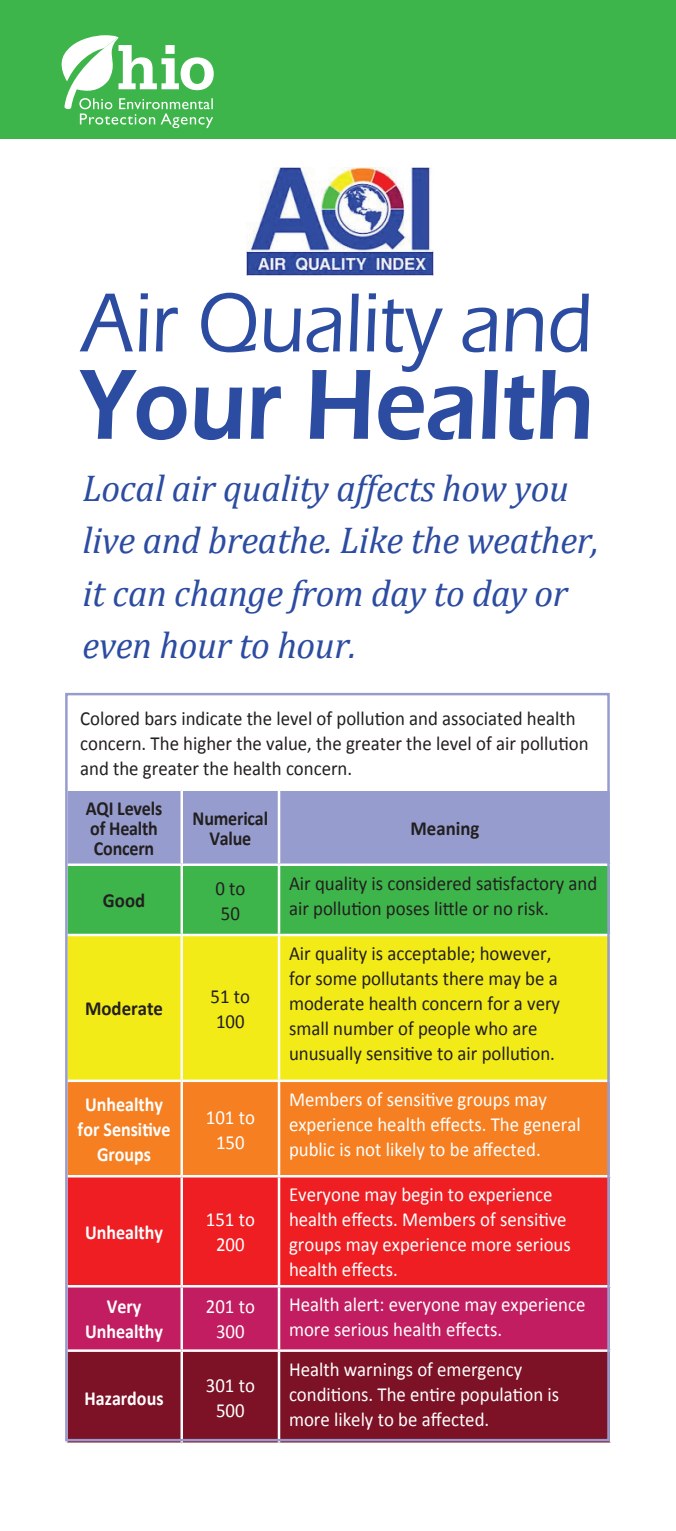
<style>
.page{position:relative;width:676px;height:1531px;background:#fff}
.page>*{position:absolute;margin:0;border:0;box-sizing:border-box;transform-origin:0 0}
.t1{font:600 103.25px "Eras ITC";color:#2c4ca1;scale:.88 1}
.t2{font:500 86.75px "Eras ITC";color:#2c4ca1;scale:.88 1}
.t3{font:italic 37.5px/52.5px "Cambria";letter-spacing:-.01em;color:#2c4ca1}
.t4{font:20px/25px "Calibri";color:#231f20;scale:.94 1}
.t5{font:20px/25px "Calibri";color:#fff;text-align:center;scale:.94 1}
.t6{font:700 20px/25px "Calibri";color:#fff;text-align:center;scale:.9 1}
.t7{font:700 20px/20px "Calibri";letter-spacing:-.01em;color:#231f20;scale:.9 1}
.t8{font:700 20px "Calibri";letter-spacing:-.01em;color:#231f20;scale:.94 1}
</style>
<div class="page">
<div style="left:0;top:0;width:676px;height:139px;background:#3db54a"></div>
<svg style="left:61px;top:35px;width:153px;height:93px"></svg>
<img style="left:246px;top:167px;width:187px;height:108px">
<svg style="left:68px;top:791px;width:538px;height:142px;background:#6ba88e"></svg>
<div style="left:68px;top:936px;width:538px;height:143px;background:#f2eb17"></div>
<div style="left:68px;top:1082px;width:538px;height:93px;background:#f57f21"></div>
<div style="left:68px;top:1177px;width:538px;height:108px;background:#ee1e23"></div>
<div style="left:68px;top:1287px;width:538px;height:62px;background:#c21d60"></div>
<div style="left:68px;top:1352px;width:541px;height:90px;background:#7d1125"></div>
<hr style="left:180px;top:791px;width:3px;height:72px;background:#fff">
<hr style="left:278px;top:791px;width:2px;height:72px;background:#fff">
<hr style="left:180px;top:866px;width:3px;height:67px;background:#fff">
<hr style="left:278px;top:866px;width:2px;height:67px;background:#fff">
<hr style="left:180px;top:936px;width:3px;height:143px;background:#fff">
<hr style="left:278px;top:936px;width:2px;height:143px;background:#fff">
<hr style="left:180px;top:1082px;width:3px;height:93px;background:#fff">
<hr style="left:278px;top:1082px;width:2px;height:93px;background:#fff">
<hr style="left:180px;top:1177px;width:3px;height:108px;background:#fff">
<hr style="left:278px;top:1177px;width:2px;height:108px;background:#fff">
<hr style="left:180px;top:1287px;width:3px;height:62px;background:#fff">
<hr style="left:278px;top:1287px;width:2px;height:62px;background:#fff">
<hr style="left:180px;top:1352px;width:3px;height:90px;background:#fff">
<hr style="left:278px;top:1352px;width:2px;height:90px;background:#fff">
<hr style="left:65px;top:863px;width:117px;height:3px;background:#fff">
<hr style="left:182px;top:863px;width:97px;height:3px;background:#fff">
<hr style="left:279px;top:863px;width:333px;height:3px;background:#fff">
<h2 class="t2" style="left:81px;top:274px;width:582px">Air Quality and</h2>
<h1 class="t1" style="left:80px;top:346px;width:585px">Your Health</h1>
<h3 class="t3" style="left:83px;top:460px;width:517px">Local air quality affects how you live and breathe. Like the weather, it can change from day to day or even hour to hour.</h3>
<p class="t4" style="left:80px;top:706px;width:542px">Colored bars indicate the level of pollution and associated health concern. The higher the value, the greater the level of air pollution and the greater the health concern.</p>
<p class="t7" style="left:86px;top:798px;width:86px">AQI Levels of Health<br>Concern</p>
<p class="t7" style="left:193px;top:808px;width:85px;text-align:center">Numerical<br>Value</p>
<p class="t8" style="left:410px;top:815px;width:75px">Meaning</p>
<p class="t8" style="left:103px;top:888px;width:47px">Good</p>
<p class="t4" style="left:215px;top:876px;width:33px">0 to<br>50</p>
<p class="t4" style="left:289px;top:870px;width:329px">Air quality is considered satisfactory and air pollution poses little or no risk.</p>
<p class="t8" style="left:85px;top:996px;width:85px">Moderate</p>
<p class="t4" style="left:210px;top:984px;width:44px">51 to<br>100</p>
<p class="t6" style="left:78px;top:1092px;width:105px">Unhealthy for Sensitive<br>Groups</p>
<p class="t5" style="left:206px;top:1104px;width:54px">101 to<br>150</p>
<p class="t6" style="left:85px;top:1219px;width:88px">Unhealthy</p>
<p class="t5" style="left:206px;top:1207px;width:54px">151 to<br>200</p>
<p class="t4" style="left:289px;top:941px;width:290px">Air quality is acceptable; however, for some pollutants there may be a moderate health concern for a very small number of people who are unusually sensitive to air pollution.</p>
<p class="t5" style="left:289px;top:1086px;width:312px;text-align:left">Members of sensitive groups may experience health effects. The general public is not likely to be affected.</p>
<p class="t5" style="left:289px;top:1182px;width:301px;text-align:left">Everyone may begin to experience health effects. Members of sensitive groups may experience more serious health effects.</p>
<p class="t6" style="left:85px;top:1294px;width:88px">Very<br>Unhealthy</p>
<p class="t5" style="left:206px;top:1294px;width:54px">201 to<br>300</p>
<p class="t5" style="left:289px;top:1292px;width:317px;text-align:left">Health alert: everyone may experience more serious health effects.</p>
<p class="t6" style="left:85px;top:1385px;width:89px">Hazardous</p>
<p class="t5" style="left:206px;top:1373px;width:54px">301 to<br>500</p>
<p class="t5" style="left:289px;top:1356px;width:289px;text-align:left">Health warnings of emergency conditions. The entire population is more likely to be affected.</p>
</div>
